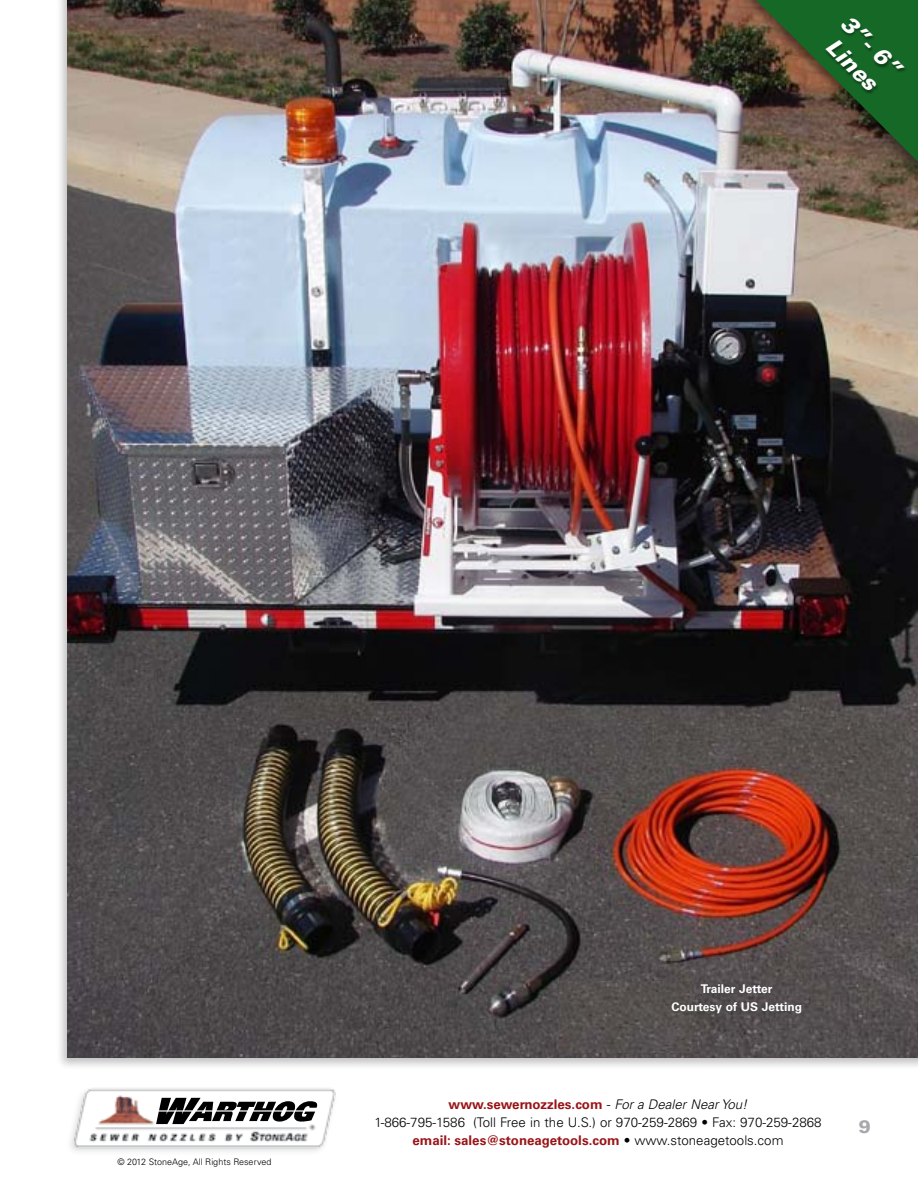
<style>
.page{position:relative;width:918px;height:1188px;background:#fff}
.page>*{position:absolute;margin:0;border:0;box-sizing:border-box;transform-origin:0 0}
.t1{font:italic 900 22.5px/27px "Univers LT Std";color:#fff}
.t2{font:900 18px "Univers LT Std";color:#a7a9ac}
.t3{font:300 13.35px/17.7px "Univers LT Std";color:#000;text-align:center}
.t4{font:700 12px/18px "Univers LT Std";color:#fff;text-align:center}
.t5{font:300 9px "Univers LT Std";color:#000}
.s1{font-weight:700;color:#991418}
.s2{font-style:italic}
</style>
<div class="page">
<div style="left:55px;top:0;width:863px;height:1070px;background:#000;opacity:.25"></div>
<img style="left:68px;top:0;width:850px;height:1058px">
<img style="left:70px;top:1088px;width:266px;height:64px">
<svg style="left:156px;top:1098px;width:162px;height:26px"></svg>
<div style="left:730px;top:0;width:188px;height:187px;background:#000;opacity:.45"></div>
<svg style="left:756px;top:0;width:162px;height:162px;background:#465433"></svg>
<div style="left:824px;top:18px;width:83px;height:76px;background:#000;opacity:.4"></div>
<img style="left:560px;top:982px;width:132px;height:71px">
<div style="left:663px;top:976px;width:145px;height:45px;background:#000;opacity:.2"></div>
<h1 class="t1" style="left:854px;top:9px;width:77px;rotate:45deg">3”- 6”<br>Lines</h1>
<p class="t5" style="left:118px;top:1156px;width:155px">© 2012 StoneAge, All Rights Reserved</p>
<p class="t4" style="left:671px;top:980px;width:132px">Trailer Jetter<br>Courtesy of US Jetting</p>
<p class="t3" style="left:374px;top:1096px;width:449px"><span class="s1">www.sewernozzles.com</span> - <span class="s2">For a Dealer Near You!<br></span>1-866-795-1586 (Toll Free in the U.S.) or 970-259-2869 • Fax: 970-259-2868 <span class="s1">email: sales@stoneagetools.com</span> • www.stoneagetools.com</p>
<h2 class="t2" style="left:859px;top:1115px;width:14px">9</h2>
</div>
